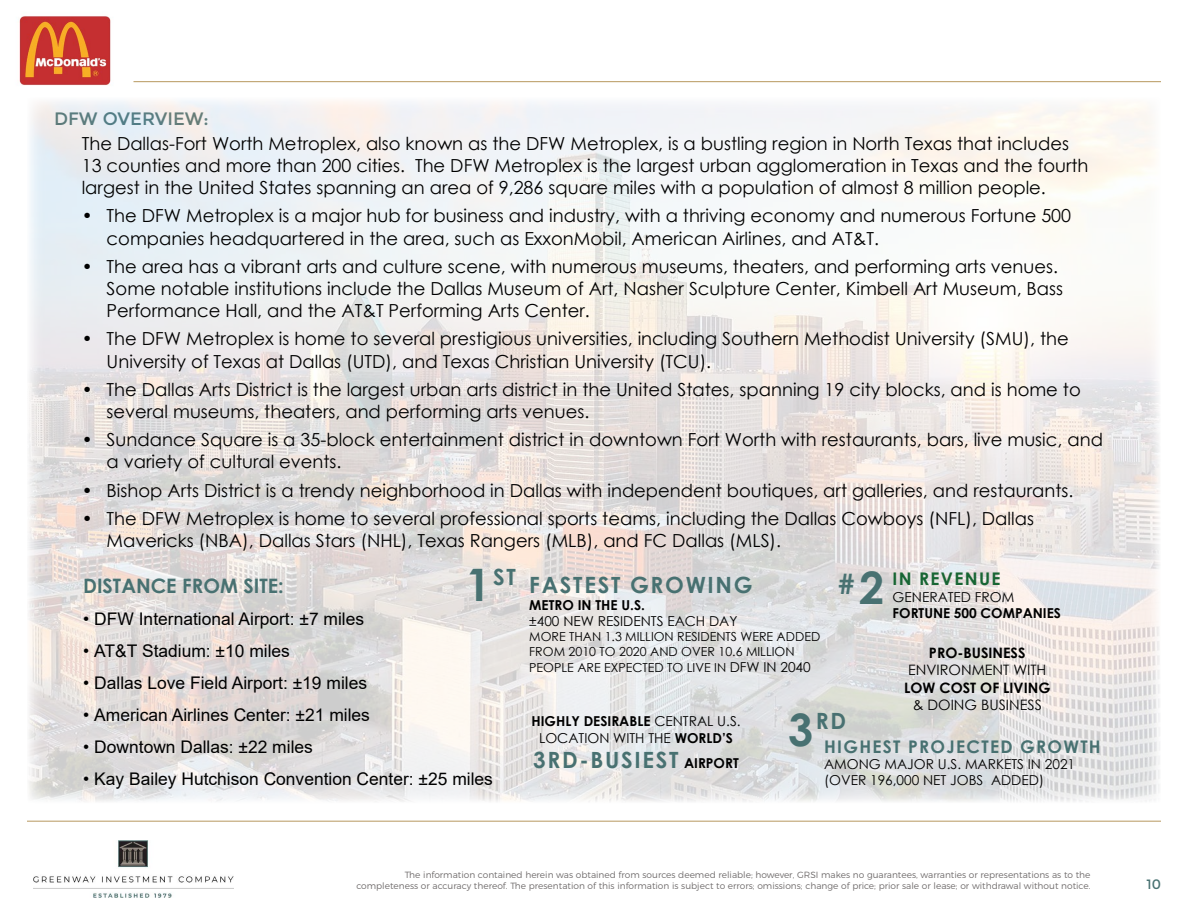
<style>
.page{position:relative;width:1188px;height:918px;background:#fff}
.page>*{position:absolute;margin:0;border:0;box-sizing:border-box;transform-origin:0 0}
.t1{font:700 44.85px "Century Gothic";color:#487171}
.t2{font:700 27.6px "Century Gothic";color:#487171}
.t3{font:700 22.35px "Century Gothic";letter-spacing:.075em;color:#487171}
.t4{font:700 19.95px "Century Gothic";color:#487171}
.t5{font:18px/22px "Century Gothic";color:#000}
.t6{font:18px "Montserrat";color:#487171}
.t7{font:17.4px "Arial";color:#000}
.t8{font:700 17.4px "Century Gothic";letter-spacing:.075em;color:#487171}
.t9{font:700 17.4px "Century Gothic";letter-spacing:.075em;color:#176533}
.t10{font:14.4px "Century Gothic";color:#000}
.t11{font:700 14.4px "Century Gothic";color:#000}
.t12{font:13.65px/16.4px "Century Gothic";color:#000;text-align:center}
.t13{font:700 13.65px "Century Gothic";color:#000}
.t14{font:13.5px "Montserrat";color:#487171}
.t15{font:12.45px/15px "Century Gothic";color:#000}
.t16{font:300 9px/10.8px "Montserrat";color:#6f6b6b;text-align:right}
.s1{font-size:13.65px}
.s2{font-weight:700}
.s3{font-size:13.65px;color:#000}
</style>
<div class="page">
<img style="left:33px;top:840px;width:201px;height:58px">
<hr style="left:133px;top:81px;width:1028px;height:1px;background:#b7985f">
<hr style="left:27px;top:821px;width:1134px;height:1px;background:#b7985f">
<img style="left:19px;top:16px;width:92px;height:70px">
<img style="left:29px;top:100px;width:1131px;height:702px">
<p class="t6" style="left:54px;top:108px;width:156px">DFW OVERVIEW:</p>
<p class="t5" style="left:82px;top:132px;width:1008px">The Dallas-Fort Worth Metroplex, also known as the DFW Metroplex, is a bustling region in North Texas that includes<br>13 counties and more than 200 cities. The DFW Metroplex is the largest urban agglomeration in Texas and the fourth largest in the United States spanning an area of 9,286 square miles with a population of almost 8 million people.</p>
<p class="t5" style="left:107px;top:205px;width:966px;text-indent:-25px">• The DFW Metroplex is a major hub for business and industry, with a thriving economy and numerous Fortune 500 companies headquartered in the area, such as ExxonMobil, American Airlines, and AT&amp;T.</p>
<p class="t5" style="left:107px;top:255px;width:958px;text-indent:-25px">• The area has a vibrant arts and culture scene, with numerous museums, theaters, and performing arts venues.<br>Some notable institutions include the Dallas Museum of Art, Nasher Sculpture Center, Kimbell Art Museum, Bass<br>Performance Hall, and the AT&amp;T Performing Arts Center.</p>
<p class="t5" style="left:107px;top:328px;width:964px;text-indent:-25px">• The DFW Metroplex is home to several prestigious universities, including Southern Methodist University (SMU), the<br>University of Texas at Dallas (UTD), and Texas Christian University (TCU).</p>
<p class="t5" style="left:107px;top:378px;width:976px;text-indent:-25px">• The Dallas Arts District is the largest urban arts district in the United States, spanning 19 city blocks, and is home to several museums, theaters, and performing arts venues.</p>
<p class="t5" style="left:107px;top:429px;width:998px;text-indent:-25px">• Sundance Square is a 35-block entertainment district in downtown Fort Worth with restaurants, bars, live music, and a variety of cultural events.</p>
<p class="t5" style="left:82px;top:479px;width:993px">• Bishop Arts District is a trendy neighborhood in Dallas with independent boutiques, art galleries, and restaurants.</p>
<p class="t5" style="left:107px;top:507px;width:929px;text-indent:-25px">• The DFW Metroplex is home to several professional sports teams, including the Dallas Cowboys (NFL), Dallas<br>Mavericks (NBA), Dallas Stars (NHL), Texas Rangers (MLB), and FC Dallas (MLS).</p>
<p class="t4" style="left:83px;top:571px;width:202px">DISTANCE FROM SITE:</p>
<p class="t7" style="left:83px;top:607px;width:283px">• DFW International Airport: ±7 miles</p>
<p class="t7" style="left:83px;top:639px;width:208px">• AT&amp;T Stadium: ±10 miles</p>
<p class="t7" style="left:83px;top:671px;width:286px">• Dallas Love Field Airport: ±19 miles</p>
<p class="t7" style="left:83px;top:703px;width:288px">• American Airlines Center: ±21 miles</p>
<p class="t7" style="left:83px;top:735px;width:231px">• Downtown Dallas: ±22 miles</p>
<p class="t7" style="left:83px;top:767px;width:411px">• Kay Bailey Hutchison Convention Center: ±25 miles</p>
<p class="t3" style="left:493px;top:560px;width:24px">ST</p>
<h1 class="t1" style="left:466px;top:551px;width:27px">1</h1>
<h1 class="t1" style="left:859px;top:554px;width:27px">2</h1>
<p class="t9" style="left:893px;top:566px;width:109px">IN REVENUE</p>
<p class="t12" style="left:893px;top:588px;width:123px">GENERATED FROM</p>
<p class="t13" style="left:893px;top:603px;width:170px">FORTUNE 500 COMPANIES</p>
<h2 class="t2" style="left:838px;top:563px;width:18px">#</h2>
<p class="t3" style="left:529px;top:568px;width:225px">FASTEST GROWING</p>
<p class="t13" style="left:529px;top:594px;width:117px">METRO IN THE U.S.</p>
<p class="t12" style="left:529px;top:613px;width:210px">±400 NEW RESIDENTS EACH DAY</p>
<p class="t15" style="left:529px;top:629px;width:293px">MORE THAN 1.3 MILLION RESIDENTS WERE ADDED<br>FROM 2010 TO 2020 AND OVER 10.6 MILLION</p>
<p class="t15" style="left:529px;top:660px;width:283px">PEOPLE ARE EXPECTED TO LIVE IN <span class="s1">DFW IN 2040</span></p>
<p class="t11" style="left:929px;top:642px;width:98px">PRO-BUSINESS</p>
<p class="t10" style="left:908px;top:660px;width:140px">ENVIRONMENT WITH</p>
<p class="t11" style="left:904px;top:676px;width:148px">LOW COST OF LIVING</p>
<p class="t10" style="left:913px;top:695px;width:131px">&amp; DOING BUSINESS</p>
<h1 class="t1" style="left:788px;top:696px;width:27px">3</h1>
<p class="t3" style="left:816px;top:704px;width:32px">RD</p>
<p class="t12" style="left:531px;top:713px;width:211px"><span class="s2">HIGHLY DESIRABLE</span> CENTRAL U.S.<br>LOCATION WITH THE <span class="s2">WORLD’S</span></p>
<p class="t3" style="left:533px;top:743px;width:207px">3RD-BUSIEST <span class="s3">AIRPORT</span></p>
<p class="t8" style="left:824px;top:733px;width:278px">HIGHEST PROJECTED GROWTH</p>
<p class="t12" style="left:824px;top:756px;width:253px;text-align:left">AMONG MAJOR U.S. MARKETS IN 2021 (OVER 196,000 NET JOBS ADDED)</p>
<p class="t16" style="left:356px;top:868px;width:736px">The information contained herein was obtained from sources deemed reliable; however, GRSI makes no guarantees, warranties or representations as to the completeness or accuracy thereof. The presentation of this information is subject to errors; omissions; change of price; prior sale or lease; or withdrawal without notice.</p>
<p class="t14" style="left:1147px;top:876px;width:16px">10</p>
</div>
